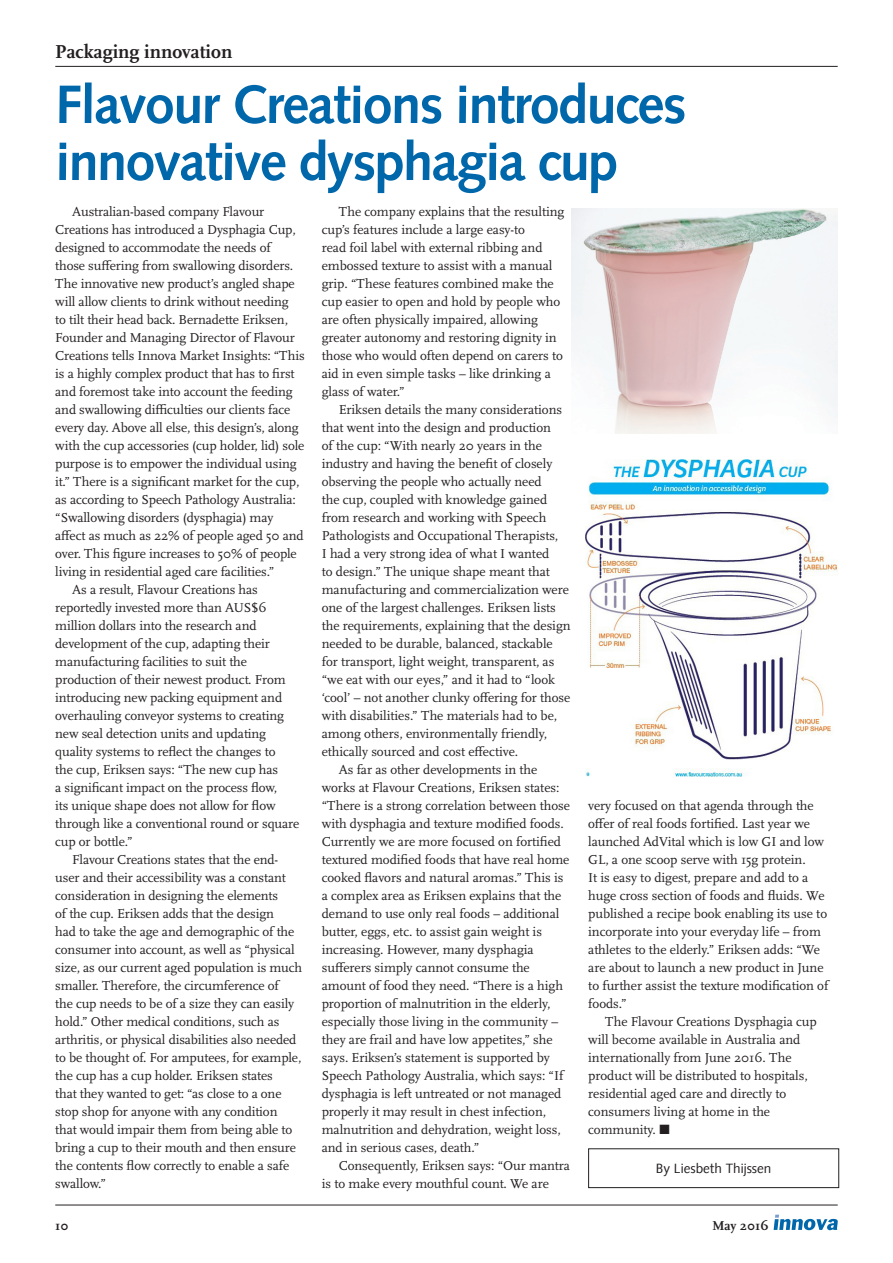
<style>
.page{position:relative;width:893px;height:1263px;background:#fff}
.page>*{position:absolute;margin:0;border:0;box-sizing:border-box;transform-origin:0 0}
.story_header{font:700 54px/57px "Syntax Com";letter-spacing:-.03em;color:#0067aa}
.running_head{font:700 19.5px "Scala OT";color:#231f20}
.bt{font:13.5px/18px "Scala OT";letter-spacing:-.005em;color:#231f20}
.t1{font:13.5px "Syntax Com";color:#231f20}
.t2{font:700 13.5px "Scala OT";color:#231f20}
</style>
<div class="page">
<hr style="left:55px;top:66px;width:783px;height:1px;background:#231f20">
<hr style="left:55px;top:1205px;width:783px;height:1px;background:#231f20">
<svg style="left:774px;top:1215px;width:64px;height:15px"></svg>
<div style="left:588px;top:1148px;width:251px;height:40px;border:1px solid #231f20"></div>
<img style="left:572px;top:208px;width:266px;height:225px">
<img style="left:585px;top:459px;width:253px;height:318px">
<p class="running_head" style="left:55px;top:41px;width:179px">Packaging innovation</p>
<p class="story_header" style="left:55px;top:76px;width:633px">Flavour Creations introduces innovative dysphagia cup</p>
<p class="bt" style="left:55px;top:203px;width:251px;text-indent:17px">Australian-based company Flavour Creations has introduced a Dysphagia Cup, designed to accommodate the needs of<br>those suffering from swallowing disorders.<br>The innovative new product’s angled shape will allow clients to drink without needing<br>to tilt their head back. Bernadette Eriksen, Founder and Managing Director of Flavour Creations tells Innova Market Insights: “This is a highly complex product that has to first and foremost take into account the feeding and swallowing difficulties our clients face every day. Above all else, this design’s, along with the cup accessories (cup holder, lid) sole purpose is to empower the individual using it.” There is a significant market for the cup, as according to Speech Pathology Australia: “Swallowing disorders (dysphagia) may affect as much as 22% of people aged 50 and over. This figure increases to 50% of people living in residential aged care facilities.”</p>
<p class="bt" style="left:55px;top:581px;width:246px;text-indent:17px">As a result, Flavour Creations has reportedly invested more than AUS$6 million dollars into the research and development of the cup, adapting their manufacturing facilities to suit the production of their newest product. From introducing new packing equipment and overhauling conveyor systems to creating new seal detection units and updating quality systems to reflect the changes to<br>the cup, Eriksen says: “The new cup has<br>a significant impact on the process flow,<br>its unique shape does not allow for flow through like a conventional round or square cup or bottle.”</p>
<p class="bt" style="left:55px;top:851px;width:248px;text-indent:17px">Flavour Creations states that the end&shy;user and their accessibility was a constant consideration in designing the elements<br>of the cup. Eriksen adds that the design<br>had to take the age and demographic of the consumer into account, as well as “physical size, as our current aged population is much smaller. Therefore, the circumference of<br>the cup needs to be of a size they can easily hold.” Other medical conditions, such as arthritis, or physical disabilities also needed to be thought of. For amputees, for example, the cup has a cup holder. Eriksen states<br>that they wanted to get: “as close to a one stop shop for anyone with any condition that would impair them from being able to bring a cup to their mouth and then ensure the contents flow correctly to enable a safe swallow.”</p>
<p class="bt" style="left:322px;top:203px;width:244px;text-indent:17px">The company explains that the resulting cup’s features include a large easy-to<br>read foil label with external ribbing and embossed texture to assist with a manual grip. “These features combined make the cup easier to open and hold by people who are often physically impaired, allowing greater autonomy and restoring dignity in those who would often depend on carers to aid in even simple tasks – like drinking a glass of water.”</p>
<p class="bt" style="left:322px;top:401px;width:250px;text-indent:17px">Eriksen details the many considerations that went into the design and production<br>of the cup: “With nearly 20 years in the industry and having the benefit of closely observing the people who actually need<br>the cup, coupled with knowledge gained from research and working with Speech Pathologists and Occupational Therapists,<br>I had a very strong idea of what I wanted<br>to design.” The unique shape meant that manufacturing and commercialization were one of the largest challenges. Eriksen lists the requirements, explaining that the design needed to be durable, balanced, stackable for transport, light weight, transparent, as “we eat with our eyes,” and it had to “look ‘cool’ – not another clunky offering for those with disabilities.” The materials had to be, among others, environmentally friendly, ethically sourced and cost effective.</p>
<p class="bt" style="left:322px;top:761px;width:250px;text-indent:17px">As far as other developments in the works at Flavour Creations, Eriksen states: “There is a strong correlation between those with dysphagia and texture modified foods.<br>Currently we are more focused on fortified textured modified foods that have real home cooked flavors and natural aromas.” This is a complex area as Eriksen explains that the demand to use only real foods – additional butter, eggs, etc. to assist gain weight is increasing. However, many dysphagia sufferers simply cannot consume the amount of food they need. “There is a high proportion of malnutrition in the elderly, especially those living in the community – they are frail and have low appetites,” she says. Eriksen’s statement is supported by Speech Pathology Australia, which says: “If dysphagia is left untreated or not managed properly it may result in chest infection, malnutrition and dehydration, weight loss, and in serious cases, death.”</p>
<p class="bt" style="left:322px;top:1157px;width:250px;text-indent:17px">Consequently, Eriksen says: “Our mantra is to make every mouthful count. We are</p>
<p class="bt" style="left:588px;top:797px;width:242px">very focused on that agenda through the offer of real foods fortified. Last year we launched AdVital which is low GI and low GL, a one scoop serve with 15g protein.<br>It is easy to digest, prepare and add to a huge cross section of foods and fluids. We published a recipe book enabling its use to incorporate into your everyday life – from athletes to the elderly.” Eriksen adds: “We are about to launch a new product in June to further assist the texture modification of foods.”</p>
<p class="bt" style="left:588px;top:1013px;width:230px;text-indent:17px">The Flavour Creations Dysphagia cup will become available in Australia and internationally from June 2016. The product will be distributed to hospitals, residential aged care and directly to consumers living at home in the community. ■</p>
<p class="t1" style="left:656px;top:1160px;width:117px">By Liesbeth Thijssen</p>
<p class="t2" style="left:55px;top:1218px;width:15px">10</p>
<p class="t2" style="left:712px;top:1218px;width:58px">May 2016</p>
</div>
